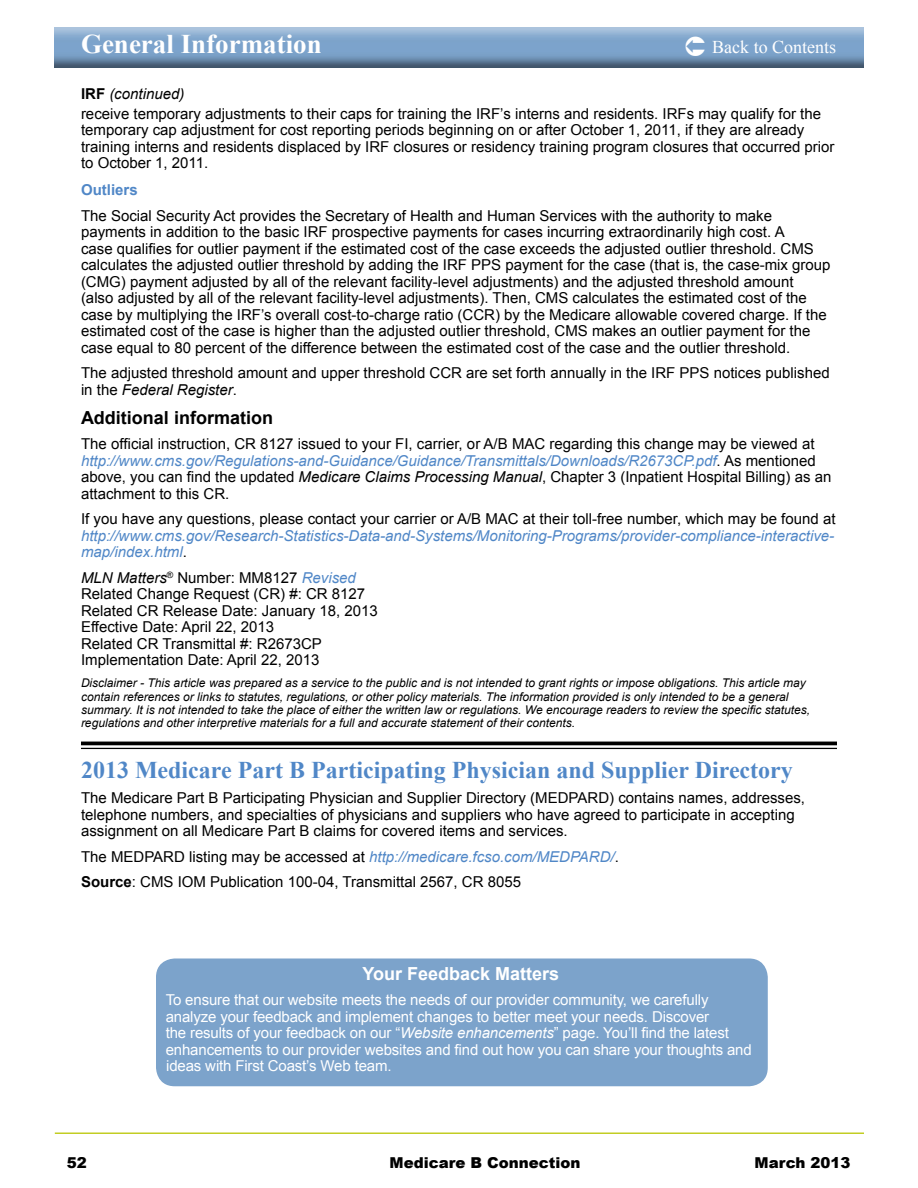
<style>
.page{position:relative;width:918px;height:1188px;background:#fff}
.page>*{position:absolute;margin:0;border:0;box-sizing:border-box;transform-origin:0 0}
.t1{font:700 27px "Times New Roman";color:#fff}
.t2{font:700 24px "Times New Roman";color:#5087c7}
.t3{font:700 18px "Arial";color:#000}
.t4{font:700 18px "Arial";color:#fff}
.t5{font:18px "Times New Roman";color:#fff}
.t6{font:15px/16.5px "Arial";color:#000}
.t7{font:15px/16.5px "Arial";letter-spacing:-.01em;color:#fff}
.t8{font:italic 15px/16.5px "Arial";color:#5087c7}
.t9{font:900 15px "Arial";color:#000}
.t10{font:italic 15px "Arial";color:#000}
.t11{font:700 15px "Arial";color:#5087c7}
.t12{font:italic 12px/13.2px "Arial";color:#000}
.s1{font-weight:700;font-style:normal}
.s2{font-style:italic}
.s3{font-style:italic;color:#5087c7}
.s4{font-style:normal;color:#000}
.s5{font-weight:700}
</style>
<div class="page">
<hr style="left:55px;top:1132px;width:809px;height:2px;background:#c2cd23">
<img style="left:54px;top:27px;width:810px;height:40px">
<hr style="left:81px;top:742px;width:756px;height:3px;background:#000">
<hr style="left:81px;top:748px;width:756px;height:1px;background:#000">
<div style="left:157px;top:959px;width:610px;height:127px;background:#7ca3cb;border-radius:18px"></div>
<div style="left:156px;top:958px;width:612px;height:128px;border:2px solid #7ca3cb;border-radius:18px"></div>
<svg style="left:686px;top:36px;width:19px;height:20px"></svg>
<h1 class="t1" style="left:81px;top:25px;width:242px">General Information</h1>
<p class="t5" style="left:712px;top:35px;width:126px">Back to Contents</p>
<p class="t10" style="left:81px;top:84px;width:105px"><span class="s1">IRF</span> (continued)</p>
<p class="t6" style="left:81px;top:106px;width:755px">receive temporary adjustments to their caps for training the IRF’s interns and residents. IRFs may qualify for the temporary cap adjustment for cost reporting periods beginning on or after October 1, 2011, if they are already training interns and residents displaced by IRF closures or residency training program closures that occurred prior to October 1, 2011.</p>
<p class="t11" style="left:81px;top:180px;width:58px">Outliers</p>
<p class="t6" style="left:81px;top:208px;width:751px">The Social Security Act provides the Secretary of Health and Human Services with the authority to make payments in addition to the basic IRF prospective payments for cases incurring extraordinarily high cost. A<br>case qualifies for outlier payment if the estimated cost of the case exceeds the adjusted outlier threshold. CMS calculates the adjusted outlier threshold by adding the IRF PPS payment for the case (that is, the case-mix group (CMG) payment adjusted by all of the relevant facility-level adjustments) and the adjusted threshold amount<br>(also adjusted by all of the relevant facility-level adjustments). Then, CMS calculates the estimated cost of the case by multiplying the IRF’s overall cost-to-charge ratio (CCR) by the Medicare allowable covered charge. If the estimated cost of the case is higher than the adjusted outlier threshold, CMS makes an outlier payment for the case equal to 80 percent of the difference between the estimated cost of the case and the outlier threshold.</p>
<p class="t6" style="left:81px;top:365px;width:750px">The adjusted threshold amount and upper threshold CCR are set forth annually in the IRF PPS notices published in the <span class="s2">Federal Register</span>.</p>
<p class="t3" style="left:81px;top:406px;width:194px">Additional information</p>
<p class="t6" style="left:81px;top:436px;width:752px">The official instruction, CR 8127 issued to your FI, carrier, or A/B MAC regarding this change may be viewed at <span class="s3">http://www.cms.gov/Regulations-and-Guidance/Guidance/Transmittals/Downloads/R2673CP.pdf</span>. As mentioned above, you can find the updated <span class="s2">Medicare Claims Processing Manual</span>, Chapter 3 (Inpatient Hospital Billing) as an attachment to this CR.</p>
<p class="t6" style="left:81px;top:511px;width:756px">If you have any questions, please contact your carrier or A/B MAC at their toll-free number, which may be found at</p>
<p class="t8" style="left:81px;top:527px;width:755px">http://www.cms.gov/Research-Statistics-Data-and-Systems/Monitoring-Programs/provider-compliance-interactive&shy;map/index.html<span class="s4">.</span></p>
<p class="t6" style="left:81px;top:569px;width:298px"><span class="s2">MLN Matters</span><sup>®</sup> Number: MM8127 <span class="s3">Revised </span>Related Change Request (CR) #: CR 8127<br>Related CR Release Date: January 18, 2013<br>Effective Date: April 22, 2013<br>Related CR Transmittal #: R2673CP Implementation Date: April 22, 2013</p>
<p class="t12" style="left:81px;top:677px;width:731px">Disclaimer - This article was prepared as a service to the public and is not intended to grant rights or impose obligations. This article may contain references or links to statutes, regulations, or other policy materials. The information provided is only intended to be a general summary. It is not intended to take the place of either the written law or regulations. We encourage readers to review the specific statutes, regulations and other interpretive materials for a full and accurate statement of their contents.</p>
<h2 class="t2" style="left:81px;top:753px;width:713px">2013 Medicare Part B Participating Physician and Supplier Directory</h2>
<p class="t6" style="left:81px;top:790px;width:726px">The Medicare Part B Participating Physician and Supplier Directory (MEDPARD) contains names, addresses, telephone numbers, and specialties of physicians and suppliers who have agreed to participate in accepting assignment on all Medicare Part B claims for covered items and services.</p>
<p class="t6" style="left:81px;top:844px;width:539px;line-height:25.5px">The MEDPARD listing may be accessed at <span class="s3">http://medicare.fcso.com/MEDPARD/</span>.<br><span class="s5">Source</span>: CMS IOM Publication 100-04, Transmittal 2567, CR 8055</p>
<p class="t4" style="left:363px;top:962px;width:198px">Your Feedback Matters</p>
<p class="t7" style="left:166px;top:992px;width:588px">To ensure that our website meets the needs of our provider community, we carefully analyze your feedback and implement changes to better meet your needs. Discover<br>the results of your feedback on our “<span class="s2">Website enhancements</span>” page. You’ll find the latest enhancements to our provider websites and find out how you can share your thoughts and ideas with First Coast’s Web team.</p>
<p class="t9" style="left:67px;top:1151px;width:22px">52</p>
<p class="t9" style="left:390px;top:1151px;width:193px">Medicare B Connection</p>
<p class="t9" style="left:755px;top:1151px;width:97px">March 2013</p>
</div>
